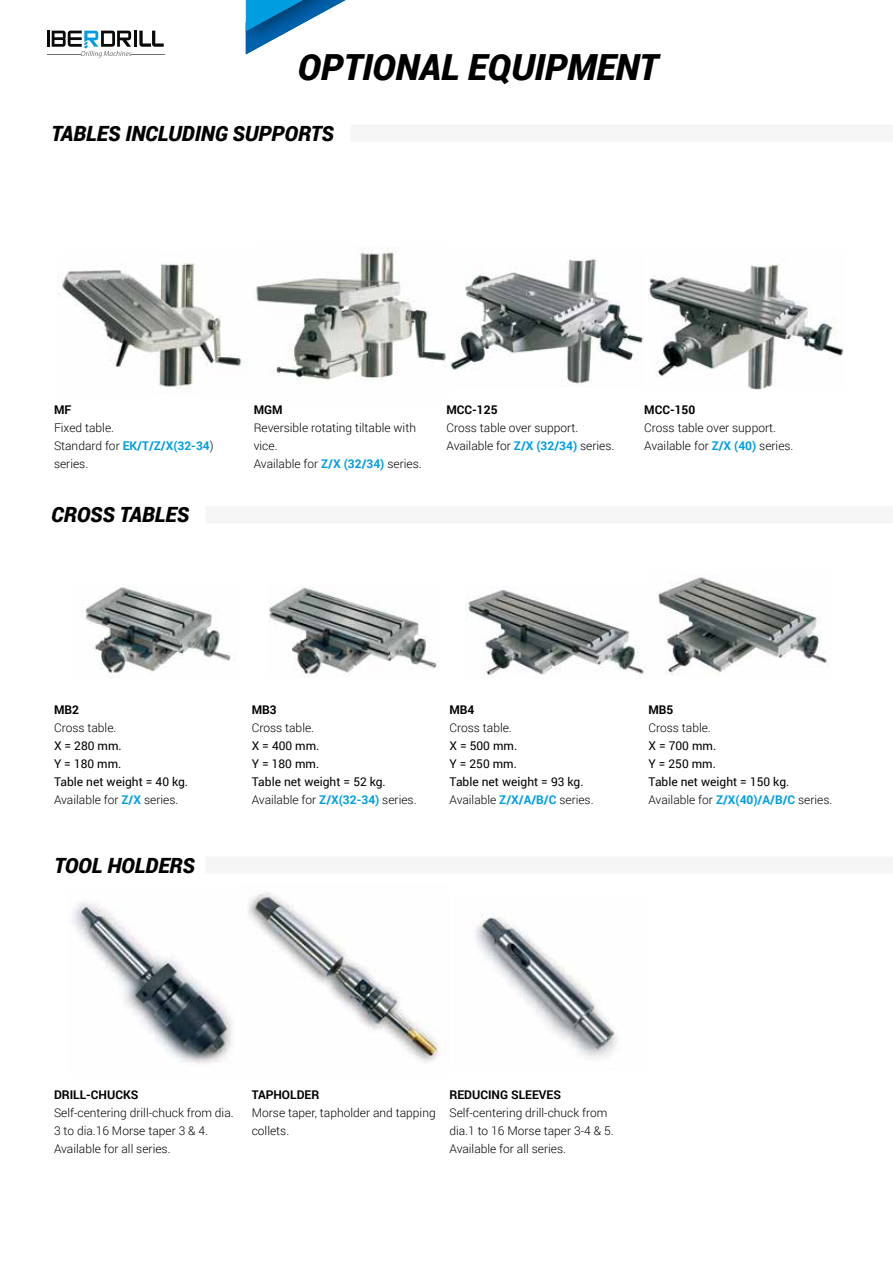
<style>
.page{position:relative;width:893px;height:1263px;background:#fff}
.page>*{position:absolute;margin:0;border:0;box-sizing:border-box;transform-origin:0 0}
.t1{font:italic 900 36px "Roboto";color:#000}
.t2{font:italic 900 21px "Roboto";color:#000}
.t3{font:300 12px/18px "Roboto";color:#000}
.t4{font:12px/18px "Roboto";color:#000}
.t5{font:700 12px "Roboto";color:#000}
.s1{font-weight:700;color:#009ee0}
.s2{font-weight:300}
</style>
<div class="page">
<svg style="left:246px;top:0;width:100px;height:54px"></svg>
<hr style="left:47px;top:54px;width:33px;height:1px;background:#707172">
<hr style="left:132px;top:54px;width:33px;height:1px;background:#707172">
<hr style="left:47px;top:31px;width:3px;height:16px;background:#0b0a0b">
<svg style="left:52px;top:31px;width:79px;height:26px"></svg>
<svg style="left:139px;top:31px;width:25px;height:16px"></svg>
<hr style="left:134px;top:31px;width:3px;height:16px;background:#0b0a0b">
<hr style="left:351px;top:125px;width:542px;height:1px;background:#f1f1f2">
<hr style="left:351px;top:126px;width:542px;height:1px;background:#f1f1f2">
<hr style="left:351px;top:128px;width:542px;height:1px;background:#f1f1f2">
<hr style="left:351px;top:129px;width:542px;height:1px;background:#f1f1f2">
<hr style="left:351px;top:130px;width:542px;height:1px;background:#f1f1f2">
<hr style="left:351px;top:131px;width:542px;height:1px;background:#f1f1f2">
<hr style="left:351px;top:132px;width:542px;height:1px;background:#f1f1f2">
<hr style="left:351px;top:133px;width:542px;height:1px;background:#f1f1f2">
<hr style="left:351px;top:134px;width:542px;height:1px;background:#f1f1f2">
<hr style="left:351px;top:135px;width:542px;height:1px;background:#f1f1f2">
<hr style="left:351px;top:136px;width:542px;height:1px;background:#f1f1f2">
<hr style="left:351px;top:137px;width:542px;height:1px;background:#f1f1f2">
<hr style="left:351px;top:138px;width:542px;height:1px;background:#f1f1f2">
<hr style="left:351px;top:139px;width:542px;height:1px;background:#f1f1f2">
<hr style="left:351px;top:140px;width:542px;height:1px;background:#f1f1f2">
<hr style="left:351px;top:141px;width:542px;height:1px;background:#f1f1f2">
<hr style="left:206px;top:506px;width:687px;height:1px;background:#f1f1f2">
<hr style="left:206px;top:507px;width:687px;height:1px;background:#f1f1f2">
<hr style="left:206px;top:508px;width:687px;height:1px;background:#f1f1f2">
<hr style="left:206px;top:509px;width:687px;height:1px;background:#f1f1f2">
<hr style="left:206px;top:510px;width:687px;height:1px;background:#f1f1f2">
<hr style="left:206px;top:511px;width:687px;height:1px;background:#f1f1f2">
<hr style="left:206px;top:512px;width:687px;height:1px;background:#f1f1f2">
<hr style="left:206px;top:513px;width:687px;height:1px;background:#f1f1f2">
<hr style="left:206px;top:514px;width:687px;height:1px;background:#f1f1f2">
<hr style="left:206px;top:515px;width:687px;height:1px;background:#f1f1f2">
<hr style="left:206px;top:516px;width:687px;height:1px;background:#f1f1f2">
<hr style="left:206px;top:517px;width:687px;height:1px;background:#f1f1f2">
<hr style="left:206px;top:518px;width:687px;height:1px;background:#f1f1f2">
<hr style="left:206px;top:519px;width:687px;height:1px;background:#f1f1f2">
<hr style="left:206px;top:520px;width:687px;height:1px;background:#f1f1f2">
<hr style="left:206px;top:522px;width:687px;height:1px;background:#f1f1f2">
<hr style="left:206px;top:523px;width:687px;height:1px;background:#f1f1f2">
<img style="left:58px;top:263px;width:186px;height:126px">
<img style="left:85px;top:587px;width:150px;height:91px">
<img style="left:269px;top:587px;width:169px;height:90px">
<img style="left:466px;top:589px;width:179px;height:87px">
<img style="left:254px;top:247px;width:193px;height:133px">
<img style="left:450px;top:258px;width:193px;height:128px">
<img style="left:648px;top:265px;width:196px;height:124px">
<img style="left:658px;top:577px;width:171px;height:98px">
<img style="left:73px;top:902px;width:159px;height:162px">
<img style="left:475px;top:915px;width:143px;height:144px">
<img style="left:248px;top:891px;width:194px;height:172px">
<hr style="left:206px;top:856px;width:687px;height:1px;background:#f1f1f2">
<hr style="left:206px;top:857px;width:687px;height:1px;background:#f1f1f2">
<hr style="left:206px;top:858px;width:687px;height:1px;background:#f1f1f2">
<hr style="left:206px;top:859px;width:687px;height:1px;background:#f1f1f2">
<hr style="left:206px;top:860px;width:687px;height:1px;background:#f1f1f2">
<hr style="left:206px;top:861px;width:687px;height:1px;background:#f1f1f2">
<hr style="left:206px;top:862px;width:687px;height:1px;background:#f1f1f2">
<hr style="left:206px;top:863px;width:687px;height:1px;background:#f1f1f2">
<hr style="left:206px;top:864px;width:687px;height:1px;background:#f1f1f2">
<hr style="left:206px;top:865px;width:687px;height:1px;background:#f1f1f2">
<hr style="left:206px;top:866px;width:687px;height:1px;background:#f1f1f2">
<hr style="left:206px;top:867px;width:687px;height:1px;background:#f1f1f2">
<hr style="left:206px;top:868px;width:687px;height:1px;background:#f1f1f2">
<hr style="left:206px;top:870px;width:687px;height:1px;background:#f1f1f2">
<hr style="left:206px;top:871px;width:687px;height:1px;background:#f1f1f2">
<hr style="left:206px;top:872px;width:687px;height:1px;background:#f1f1f2">
<hr style="left:206px;top:873px;width:687px;height:1px;background:#f1f1f2">
<h1 class="t1" style="left:298px;top:42px;width:362px">OPTIONAL EQUIPMENT</h1>
<h2 class="t2" style="left:51px;top:119px;width:284px">TABLES INCLUDING SUPPORTS</h2>
<p class="t5" style="left:54px;top:401px;width:19px">MF</p>
<p class="t3" style="left:54px;top:418px;width:161px">Fixed table.<br>Standard for <span class="s1">EK/T/Z/X(32-34</span>) series.</p>
<h2 class="t2" style="left:51px;top:500px;width:139px">CROSS TABLES</h2>
<p class="t5" style="left:254px;top:401px;width:30px">MGM</p>
<p class="t3" style="left:254px;top:418px;width:169px">Reversible rotating tiltable with vice.<br>Available for <span class="s1">Z/X (32/34)</span> series.</p>
<p class="t5" style="left:446px;top:401px;width:53px">MCC-125</p>
<p class="t3" style="left:446px;top:418px;width:169px">Cross table over support.<br>Available for <span class="s1">Z/X (32/34)</span> series.</p>
<p class="t5" style="left:644px;top:401px;width:53px">MCC-150</p>
<p class="t3" style="left:644px;top:418px;width:151px">Cross table over support.<br>Available for <span class="s1">Z/X (40)</span> series.</p>
<p class="t5" style="left:54px;top:701px;width:27px">MB2</p>
<p class="t3" style="left:54px;top:718px;width:64px">Cross table.</p>
<p class="t4" style="left:54px;top:736px;width:136px">X = 280 mm.<br>Y = 180 mm.<br>Table net weight = 40 kg.<br><span class="s2">Available for</span> <span class="s1">Z/X</span> <span class="s2">series.</span></p>
<h2 class="t2" style="left:54px;top:850px;width:142px">TOOL HOLDERS</h2>
<p class="t5" style="left:252px;top:701px;width:27px">MB3</p>
<p class="t3" style="left:252px;top:718px;width:64px">Cross table.</p>
<p class="t4" style="left:252px;top:736px;width:166px">X = 400 mm.<br>Y = 180 mm.<br>Table net weight = 52 kg.<br><span class="s2">Available for</span> <span class="s1">Z/X(32-34)</span> <span class="s2">series.</span></p>
<p class="t5" style="left:449px;top:701px;width:27px">MB4</p>
<p class="t3" style="left:449px;top:718px;width:64px">Cross table.</p>
<p class="t4" style="left:449px;top:736px;width:146px">X = 500 mm.<br>Y = 250 mm.<br>Table net weight = 93 kg.<br><span class="s2">Available</span> <span class="s1">Z/X/A/B/C</span> <span class="s2">series.</span></p>
<p class="t5" style="left:648px;top:701px;width:27px">MB5</p>
<p class="t3" style="left:648px;top:718px;width:64px">Cross table.</p>
<p class="t4" style="left:648px;top:736px;width:185px">X = 700 mm.<br>Y = 250 mm.<br>Table net weight = 150 kg.<br><span class="s2">Available for</span> <span class="s1">Z/X(40)/A/B/C</span> <span class="s2">series.</span></p>
<p class="t5" style="left:54px;top:1086px;width:86px">DRILL-CHUCKS</p>
<p class="t3" style="left:54px;top:1103px;width:181px">Self-centering drill-chuck from dia.<br>3 to dia.16 Morse taper 3 &amp; 4.<br>Available for all series.</p>
<p class="t5" style="left:252px;top:1086px;width:69px">TAPHOLDER</p>
<p class="t3" style="left:252px;top:1103px;width:185px">Morse taper, tapholder and tapping collets.</p>
<p class="t5" style="left:449px;top:1086px;width:113px">REDUCING SLEEVES</p>
<p class="t3" style="left:449px;top:1103px;width:166px">Self-centering drill-chuck from dia.1 to 16 Morse taper 3-4 &amp; 5.<br>Available for all series.</p>
</div>
